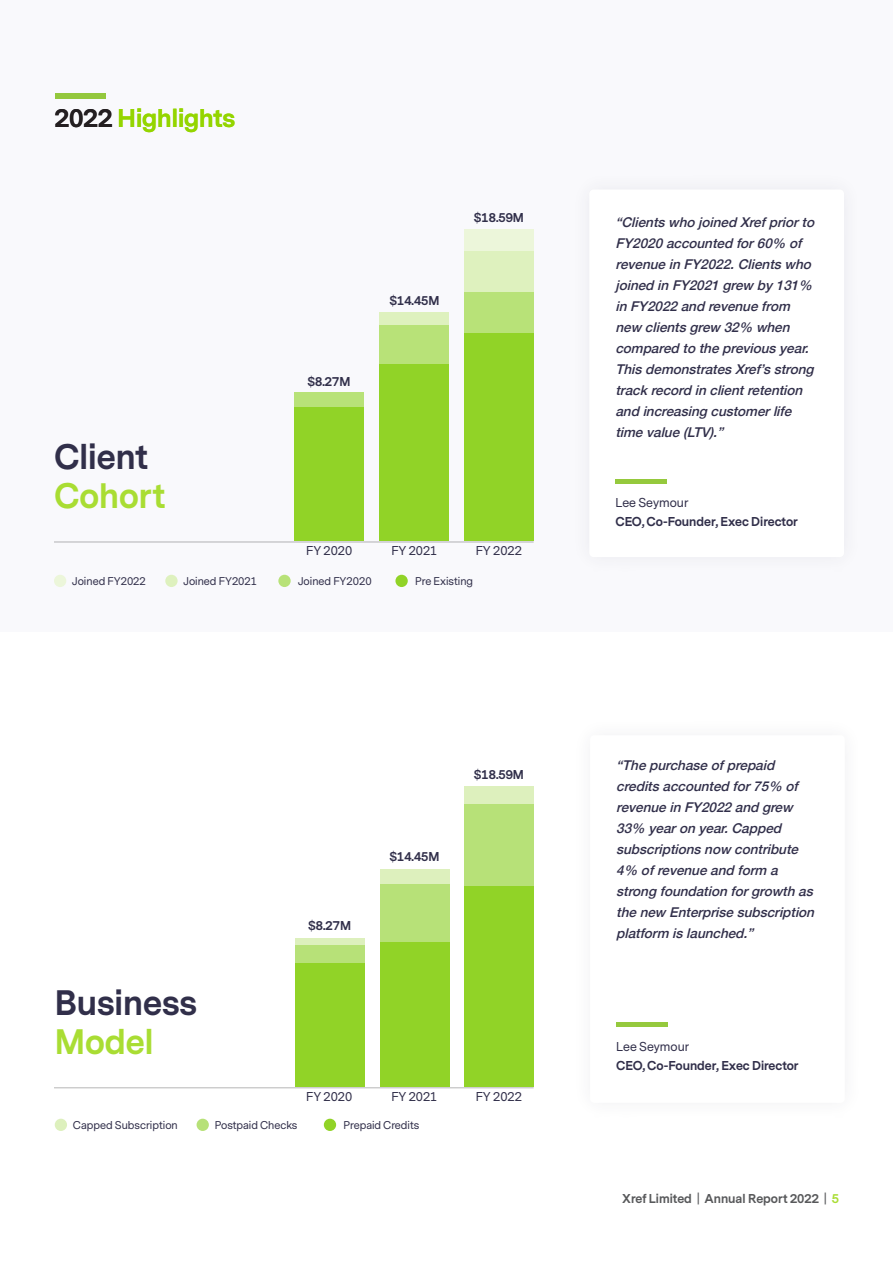
<style>
.page{position:relative;width:893px;height:1263px;background:#fff}
.page>*{position:absolute;margin:0;border:0;box-sizing:border-box;transform-origin:0 0}
.t1{font:700 33px "Messina Sans";color:#312f4a}
.t2{font:700 33px "Messina Sans";color:#a9dd33}
.t3{font:700 24px "Messina Sans";color:#94d500}
.t4{font:italic 500 13.5px/21px "Helvetica Neue";color:#312f4a}
.t5{font:700 12px "Messina Sans";color:#312f4a}
.t6{font:12px "Messina Sans";color:#312f4a}
.t7{font:700 12px "Messina Sans";color:#58595b}
.t8{font:10.5px "Messina Sans";color:#312f4a}
.s1{color:#241f21}
.s2{color:#a9dd33}
</style>
<div class="page">
<div style="left:0;top:0;width:893px;height:631px;background:#f9f9fc"></div>
<div style="left:55px;top:94px;width:50px;height:5px;background:#94c83d"></div>
<div style="left:589px;top:189px;width:255px;height:368px;background:#fff;border-radius:4px"></div>
<hr style="left:54px;top:541px;width:480px;height:2px;background:#000">
<div style="left:380px;top:324px;width:69px;height:217px;background:#91d327"></div>
<div style="left:464px;top:250px;width:70px;height:291px;background:#91d327"></div>
<div style="left:295px;top:392px;width:69px;height:149px;background:#91d327"></div>
<div style="left:380px;top:313px;width:69px;height:12px;background:#def1be"></div>
<div style="left:295px;top:392px;width:69px;height:15px;background:#b8e278"></div>
<hr style="left:54px;top:1087px;width:480px;height:1px;background:#000">
<div style="left:278px;top:575px;width:13px;height:12px;background:#b8e278;border-radius:50%"></div>
<div style="left:165px;top:575px;width:13px;height:12px;background:#def1be;border-radius:50%"></div>
<div style="left:54px;top:575px;width:12px;height:12px;background:#ecf6da;border-radius:50%"></div>
<div style="left:380px;top:325px;width:69px;height:39px;background:#b8e278"></div>
<div style="left:324px;top:1119px;width:12px;height:12px;background:#91d327;border-radius:50%"></div>
<div style="left:197px;top:1119px;width:12px;height:12px;background:#b7e178;border-radius:50%"></div>
<div style="left:55px;top:1119px;width:12px;height:12px;background:#ddf0bd;border-radius:50%"></div>
<div style="left:380px;top:869px;width:69px;height:218px;background:#91d327"></div>
<div style="left:465px;top:796px;width:69px;height:291px;background:#91d327"></div>
<div style="left:295px;top:938px;width:69px;height:149px;background:#91d327"></div>
<div style="left:380px;top:869px;width:69px;height:15px;background:#ddf0bd"></div>
<div style="left:295px;top:938px;width:69px;height:8px;background:#ddf0bd"></div>
<div style="left:295px;top:945px;width:69px;height:17px;background:#b7e178"></div>
<div style="left:380px;top:884px;width:69px;height:57px;background:#b7e178"></div>
<hr style="left:615px;top:479px;width:52px;height:4px;background:#95c93d">
<hr style="left:616px;top:1023px;width:52px;height:4px;background:#95c93d">
<div style="left:395px;top:575px;width:13px;height:12px;background:#91d327;border-radius:50%"></div>
<div style="left:464px;top:292px;width:70px;height:40px;background:#b8e278"></div>
<div style="left:464px;top:251px;width:70px;height:41px;background:#def1be"></div>
<div style="left:464px;top:229px;width:70px;height:22px;background:#ecf6da"></div>
<div style="left:465px;top:786px;width:69px;height:19px;background:#ddf0bd"></div>
<div style="left:465px;top:805px;width:69px;height:81px;background:#b7e178"></div>
<h2 class="t3" style="left:55px;top:102px;width:182px"><span class="s1">2022</span> Highlights</h2>
<h1 class="t1" style="left:54px;top:434px;width:96px">Client</h1>
<h1 class="t2" style="left:54px;top:473px;width:113px">Cohort</h1>
<p class="t5" style="left:308px;top:373px;width:44px">$8.27M</p>
<p class="t5" style="left:389px;top:292px;width:52px">$14.45M</p>
<p class="t5" style="left:474px;top:209px;width:52px">$18.59M</p>
<p class="t6" style="left:306px;top:543px;width:48px">FY 2020</p>
<p class="t6" style="left:476px;top:543px;width:48px">FY 2022</p>
<p class="t6" style="left:391px;top:543px;width:48px">FY 2021</p>
<p class="t8" style="left:72px;top:574px;width:75px">Joined FY2022</p>
<p class="t8" style="left:184px;top:574px;width:75px">Joined FY2021</p>
<p class="t8" style="left:298px;top:574px;width:75px">Joined FY2020</p>
<p class="t8" style="left:415px;top:574px;width:59px">Pre Existing</p>
<h1 class="t1" style="left:55px;top:980px;width:144px">Business</h1>
<h1 class="t2" style="left:55px;top:1019px;width:100px">Model</h1>
<p class="t5" style="left:308px;top:917px;width:44px">$8.27M</p>
<p class="t5" style="left:389px;top:848px;width:52px">$14.45M</p>
<p class="t5" style="left:474px;top:766px;width:52px">$18.59M</p>
<p class="t6" style="left:306px;top:1088px;width:48px">FY 2020</p>
<p class="t6" style="left:476px;top:1088px;width:48px">FY 2022</p>
<p class="t6" style="left:391px;top:1088px;width:48px">FY 2021</p>
<p class="t8" style="left:73px;top:1118px;width:106px">Capped Subscription</p>
<p class="t8" style="left:215px;top:1118px;width:84px">Postpaid Checks</p>
<p class="t8" style="left:344px;top:1118px;width:77px">Prepaid Credits</p>
<p class="t4" style="left:615px;top:210px;width:205px">“ClientswhojoinedXrefpriorto<br>FY2020accountedfor60% of revenueinFY2022.Clientswho joinedinFY2021grew by131% inFY2022andrevenuefrom new clientsgrew 32% when comparedtothepreviousyear.<br>ThisdemonstratesXref’sstrong trackrecordinclientretention andincreasingcustomerlife timevalue(LTV).”</p>
<p class="t6" style="left:615px;top:494px;width:74px">Lee Seymour</p>
<p class="t5" style="left:615px;top:513px;width:184px">CEO, Co-Founder, Exec Director</p>
<p class="t4" style="left:616px;top:753px;width:204px">“Thepurchaseofprepaid creditsaccountedfor75% of revenueinFY2022andgrew<br>33% yearonyear.Capped subscriptionsnow contribute<br>4% ofrevenueandform a strongfoundationforgrowthas thenew Enterprisesubscription platform islaunched.”</p>
<p class="t6" style="left:616px;top:1038px;width:74px">Lee Seymour</p>
<p class="t5" style="left:616px;top:1057px;width:184px">CEO, Co-Founder, Exec Director</p>
<p class="t7" style="left:622px;top:1190px;width:218px">Xref Limited | Annual Report 2022 | <span class="s2">5</span></p>
</div>
